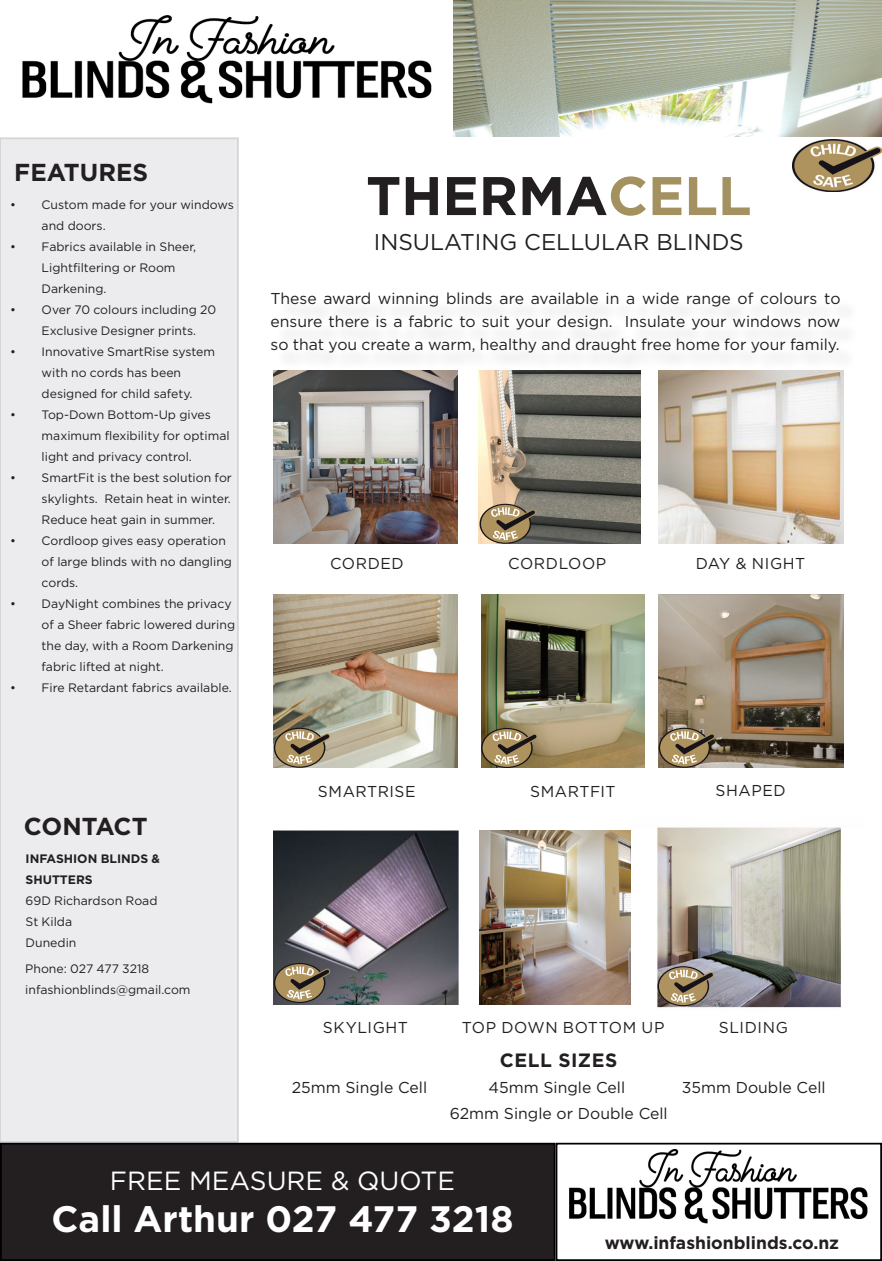
<style>
.page{position:relative;width:882px;height:1261px;background:#fff}
.page>*{position:absolute;margin:0;border:0;box-sizing:border-box;transform-origin:0 0}
.t1{font:700 54.25px "Gotham";color:#231f20}
.t2{font:700 36.75px "Gotham";color:#fff}
.t3{font:26.25px "Gotham";color:#fff}
.t4{font:700 24.5px "Gotham";color:#231f20}
.t5{font:22.75px "Gotham";color:#231f20}
.t6{font:700 19.25px "Gotham";letter-spacing:.03em;color:#231f20}
.t7{font:700 17.5px "Gotham";color:#231f20}
.t8{font:15.75px/22.8px "Gotham";color:#231f20;text-align:justify}
.t9{font:15.75px "Gotham";letter-spacing:.035em;color:#231f20}
.t10{font:15.75px "Gotham";letter-spacing:.04em;color:#231f20}
.t11{font:15.75px "Gotham";letter-spacing:.03em;color:#231f20}
.t12{font:12.25px/21px "Gotham";color:#231f20}
.t13{font:700 12.25px "Gotham";color:#231f20}
.s1{color:#a39160}
</style>
<div class="page">
<img style="left:478px;top:373px;width:163px;height:170px">
<div style="left:275px;top:295px;width:585px;height:78px;background:#fbfbfb"></div>
<img style="left:453px;top:0;width:429px;height:136px">
<div style="left:0;top:138px;width:238px;height:1003px;background:#ececee"></div>
<div style="left:0;top:137px;width:239px;height:1005px;border:2px solid #d3d4d6"></div>
<img style="left:792px;top:139px;width:90px;height:52px">
<img style="left:480px;top:830px;width:151px;height:173px">
<img style="left:274px;top:594px;width:183px;height:173px">
<img style="left:659px;top:370px;width:185px;height:173px">
<img style="left:274px;top:370px;width:183px;height:173px">
<img style="left:274px;top:830px;width:184px;height:173px">
<img style="left:659px;top:594px;width:185px;height:173px">
<img style="left:657px;top:827px;width:184px;height:181px">
<img style="left:481px;top:594px;width:163px;height:173px">
<svg style="left:480px;top:503px;width:56px;height:40px;background:#99886a"></svg>
<svg style="left:274px;top:727px;width:56px;height:40px;background:#9c8c6e"></svg>
<svg style="left:658px;top:965px;width:56px;height:40px;background:#978870"></svg>
<svg style="left:481px;top:727px;width:57px;height:40px;background:#92805a"></svg>
<svg style="left:274px;top:962px;width:56px;height:40px;background:#857760"></svg>
<svg style="left:659px;top:727px;width:56px;height:40px;background:#948264"></svg>
<img style="left:22px;top:14px;width:410px;height:90px">
<div style="left:1px;top:1143px;width:554px;height:116px;background:#231f20"></div>
<div style="left:0;top:1142px;width:556px;height:118px;border:2px solid #000"></div>
<div style="left:556px;top:1142px;width:326px;height:118px;border:2px solid #000"></div>
<img style="left:569px;top:1149px;width:299px;height:75px">
<p class="t4" style="left:14px;top:156px;width:135px">FEATURES</p>
<p class="t12" style="left:42px;top:194px;width:194px;text-indent:-31px">• Custom made for your windows and doors.</p>
<p class="t12" style="left:42px;top:236px;width:156px;text-indent:-31px">• Fabrics available in Sheer,<br>Lightfiltering or Room<br>Darkening.</p>
<p class="t12" style="left:42px;top:299px;width:176px;text-indent:-31px">• Over 70 colours including 20<br>Exclusive Designer prints.</p>
<p class="t12" style="left:42px;top:341px;width:175px;text-indent:-31px">• Innovative SmartRise system with no cords has been designed for child safety.</p>
<p class="t12" style="left:42px;top:404px;width:190px;text-indent:-31px">• Top-Down Bottom-Up gives maximum flexibility for optimal light and privacy control.</p>
<p class="t12" style="left:42px;top:467px;width:192px;text-align:justify;text-indent:-31px">• SmartFit is the best solution for skylights. Retain heat in winter.<br>Reduce heat gain in summer.</p>
<p class="t12" style="left:42px;top:530px;width:192px;text-indent:-31px">• Cordloop gives easy operation of large blinds with no dangling cords.</p>
<p class="t12" style="left:42px;top:593px;width:195px;text-indent:-31px">• DayNight combines the privacy of a Sheer fabric lowered during the day, with a Room Darkening fabric lifted at night.</p>
<p class="t12" style="left:10px;top:677px;width:223px">• Fire Retardant fabrics available.</p>
<p class="t4" style="left:24px;top:809px;width:125px">CONTACT</p>
<p class="t13" style="left:26px;top:850px;width:136px">INFASHION BLINDS &amp;</p>
<p class="t13" style="left:26px;top:871px;width:69px">SHUTTERS</p>
<p class="t12" style="left:26px;top:889px;width:133px">69D Richardson Road</p>
<p class="t12" style="left:26px;top:910px;width:48px">St Kilda</p>
<p class="t12" style="left:26px;top:931px;width:52px">Dunedin</p>
<p class="t12" style="left:25px;top:957px;width:125px">Phone: 027 477 3218</p>
<p class="t12" style="left:25px;top:978px;width:167px">infashionblinds@gmail.com</p>
<p class="t1" style="left:366px;top:160px;width:387px">THERMA<span class="s1">CELL</span></p>
<p class="t5" style="left:374px;top:227px;width:371px">INSULATING CELLULAR BLINDS</p>
<p class="t8" style="left:271px;top:287px;width:571px">These award winning blinds are available in a wide range of colours to ensure there is a fabric to suit your design. Insulate your windows now so that you create a warm, healthy and draught free home for your family.</p>
<p class="t8" style="left:330px;top:551px;width:75px">CORDED</p>
<p class="t10" style="left:508px;top:553px;width:100px">CORDLOOP</p>
<p class="t9" style="left:696px;top:553px;width:111px">DAY &amp; NIGHT</p>
<p class="t9" style="left:318px;top:780px;width:99px">SMARTRISE</p>
<p class="t11" style="left:530px;top:780px;width:87px">SMARTFIT</p>
<p class="t8" style="left:716px;top:778px;width:71px">SHAPED</p>
<p class="t10" style="left:323px;top:1016px;width:87px">SKYLIGHT</p>
<p class="t9" style="left:462px;top:1016px;width:204px">TOP DOWN BOTTOM UP</p>
<p class="t6" style="left:500px;top:1047px;width:119px">CELL SIZES</p>
<p class="t10" style="left:719px;top:1016px;width:70px">SLIDING</p>
<p class="t8" style="left:292px;top:1075px;width:137px">25mm Single Cell</p>
<p class="t8" style="left:489px;top:1075px;width:138px">45mm Single Cell</p>
<p class="t8" style="left:682px;top:1075px;width:145px">35mm Double Cell</p>
<p class="t8" style="left:450px;top:1100px;width:220px">62mm Single or Double Cell</p>
<p class="t3" style="left:110px;top:1163px;width:347px">FREE MEASURE &amp; QUOTE</p>
<p class="t2" style="left:52px;top:1194px;width:463px">Call Arthur 027 477 3218</p>
<p class="t7" style="left:605px;top:1230px;width:236px">www.infashionblinds.co.nz</p>
</div>
